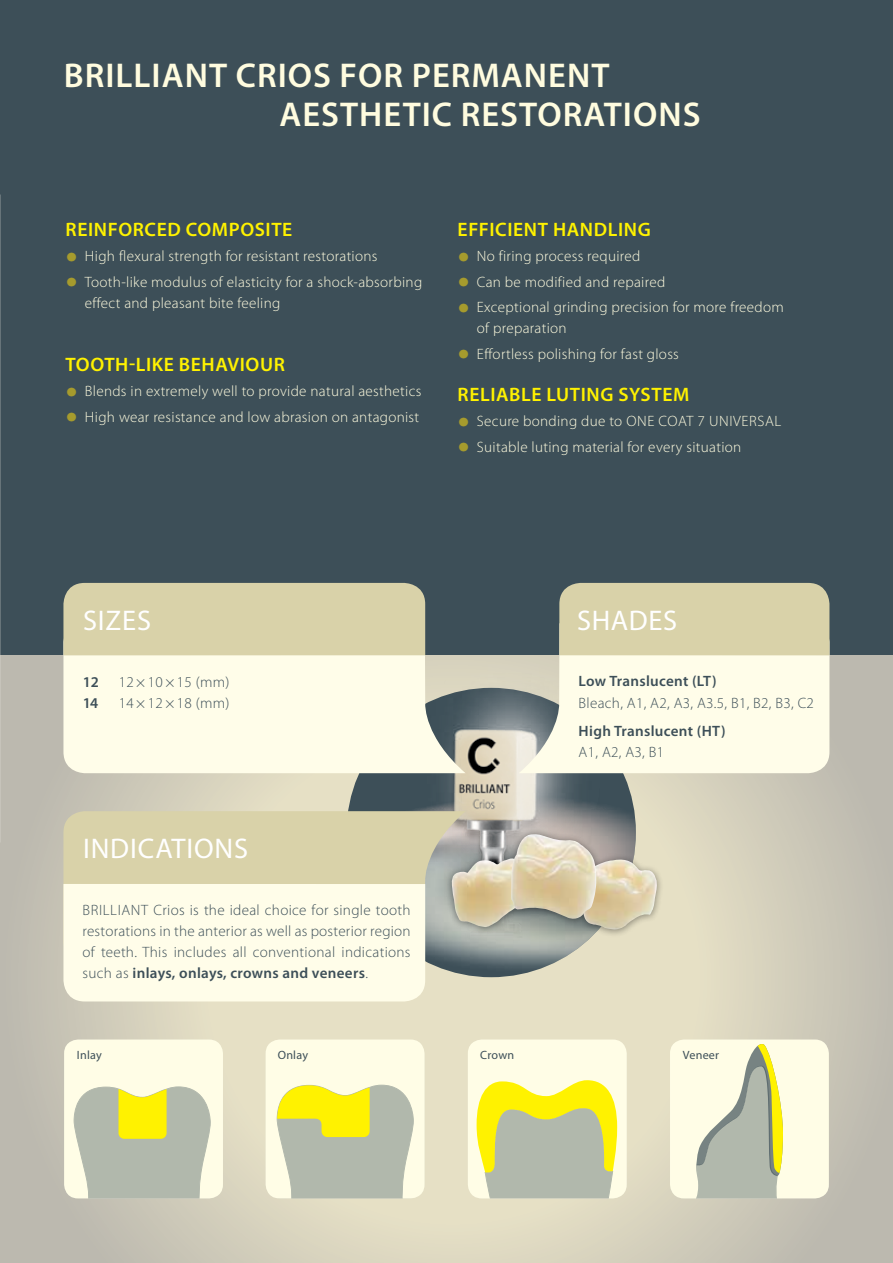
<style>
.page{position:relative;width:893px;height:1263px;background:#fff}
.page>*{position:absolute;margin:0;border:0;box-sizing:border-box;transform-origin:0 0}
.t1{font:600 34.5px/39px "Myriad Pro";letter-spacing:.03em;color:#fffcdf}
.t2{font:28.5px "Myriad Pro";letter-spacing:.03em;color:#fff}
.t3{font:600 19.5px "Myriad Pro";letter-spacing:.03em;color:#fff200}
.t4{font:300 15px/21px "Myriad Pro";letter-spacing:.02em;color:#fffcdf}
.t5{font:300 15px/21px "Myriad Pro";letter-spacing:.02em;color:#3d4f58;text-align:justify}
.t6{font:600 15px "Myriad Pro";letter-spacing:.02em;color:#3d4f58}
.t7{font:12px "Myriad Pro";letter-spacing:.02em;color:#3d4f58}
.s1{font-size:49.5px;color:#a69b2d}
.s2{font-weight:600}
</style>
<div class="page">
<div style="left:0;top:0;width:893px;height:655px;background:#3d4f58"></div>
<svg style="left:0;top:655px;width:893px;height:608px;background:#d2cdba"></svg>
<img style="left:425px;top:937px;width:211px;height:40px">
<img style="left:306px;top:665px;width:355px;height:163px">
<div style="left:445px;top:828px;width:219px;height:109px;background:#000;opacity:.4"></div>
<img style="left:466px;top:858px;width:59px;height:70px">
<img style="left:579px;top:859px;width:80px;height:70px">
<img style="left:511px;top:834px;width:86px;height:87px">
<svg style="left:63px;top:811px;width:403px;height:152px;background:#d0cba8"></svg>
<div style="left:63px;top:884px;width:362px;height:117px;background:#fffde9"></div>
<svg style="left:63px;top:621px;width:403px;height:152px;background:#f0efdd"></svg>
<div style="left:63px;top:583px;width:362px;height:72px;background:#d9d2a9"></div>
<svg style="left:519px;top:655px;width:310px;height:118px;background:#f6f4e1"></svg>
<div style="left:559px;top:583px;width:270px;height:72px;background:#d9d2a9"></div>
<svg style="left:64px;top:1039px;width:159px;height:159px;background:#dbdcb7"></svg>
<svg style="left:266px;top:1039px;width:158px;height:159px;background:#dfdfae"></svg>
<svg style="left:468px;top:1039px;width:159px;height:159px;background:#e1e0a0"></svg>
<svg style="left:670px;top:1039px;width:159px;height:159px;background:#e3e3c7"></svg>
<div style="left:0;top:1061px;width:61px;height:202px;background:#bcb9af"></div>
<h1 class="t1" style="left:279px;top:55px;width:423px;text-indent:-216px">BRILLIANT CRIOS FOR PERMANENT<br>AESTHETIC RESTORATIONS</h1>
<h3 class="t3" style="left:66px;top:217px;width:228px">REINFORCED COMPOSITE</h3>
<p class="t4" style="left:65px;top:246px;width:314px"><span class="s1">•</span> High flexural strength for resistant restorations</p>
<p class="t4" style="left:85px;top:271px;width:339px;text-indent:-20px"><span class="s1">•</span> Tooth-like modulus of elasticity for a shock-absorbing effect and pleasant bite feeling</p>
<h3 class="t3" style="left:66px;top:352px;width:221px">TOOTH-LIKE BEHAVIOUR</h3>
<p class="t4" style="left:65px;top:381px;width:357px"><span class="s1">•</span> Blends in extremely well to provide natural aesthetics</p>
<p class="t4" style="left:65px;top:406px;width:355px"><span class="s1">•</span> High wear resistance and low abrasion on antagonist</p>
<h3 class="t3" style="left:458px;top:217px;width:195px">EFFICIENT HANDLING</h3>
<p class="t4" style="left:457px;top:246px;width:184px"><span class="s1">•</span> No firing process required</p>
<p class="t4" style="left:457px;top:271px;width:209px"><span class="s1">•</span> Can be modified and repaired</p>
<p class="t4" style="left:477px;top:297px;width:308px;text-indent:-20px"><span class="s1">•</span> Exceptional grinding precision for more freedom of preparation</p>
<p class="t4" style="left:457px;top:343px;width:223px"><span class="s1">•</span> Effortless polishing for fast gloss</p>
<h3 class="t3" style="left:458px;top:382px;width:233px">RELIABLE LUTING SYSTEM</h3>
<p class="t4" style="left:457px;top:411px;width:325px"><span class="s1">•</span> Secure bonding due to ONE COAT 7 UNIVERSAL</p>
<p class="t4" style="left:457px;top:436px;width:285px"><span class="s1">•</span> Suitable luting material for every situation</p>
<h2 class="t2" style="left:83px;top:603px;width:70px">SIZES</h2>
<h2 class="t2" style="left:577px;top:603px;width:101px">SHADES</h2>
<p class="t6" style="left:83px;top:672px;width:18px">12</p>
<p class="t5" style="left:119px;top:671px;width:112px">12 × 10 × 15 (mm)</p>
<p class="t6" style="left:83px;top:693px;width:17px">14</p>
<p class="t5" style="left:119px;top:692px;width:112px">14 × 12 × 18 (mm)</p>
<h2 class="t2" style="left:83px;top:830px;width:167px">INDICATIONS</h2>
<p class="t5" style="left:82px;top:899px;width:330px">BRILLIANT Crios is the ideal choice for single tooth restorations in the anterior as well as posterior region of teeth. This includes all conventional indications such as <span class="s2">inlays, onlays, crowns and veneers</span>.</p>
<p class="t6" style="left:579px;top:672px;width:140px">Low Translucent (LT)</p>
<p class="t5" style="left:579px;top:692px;width:237px">Bleach, A1, A2, A3, A3.5, B1, B2, B3, C2</p>
<p class="t6" style="left:579px;top:721px;width:149px">High Translucent (HT)</p>
<p class="t5" style="left:579px;top:741px;width:87px">A1, A2, A3, B1</p>
<p class="t7" style="left:77px;top:1048px;width:26px">Inlay</p>
<p class="t7" style="left:278px;top:1048px;width:32px">Onlay</p>
<p class="t7" style="left:480px;top:1048px;width:35px">Crown</p>
<p class="t7" style="left:683px;top:1048px;width:38px">Veneer</p>
</div>
